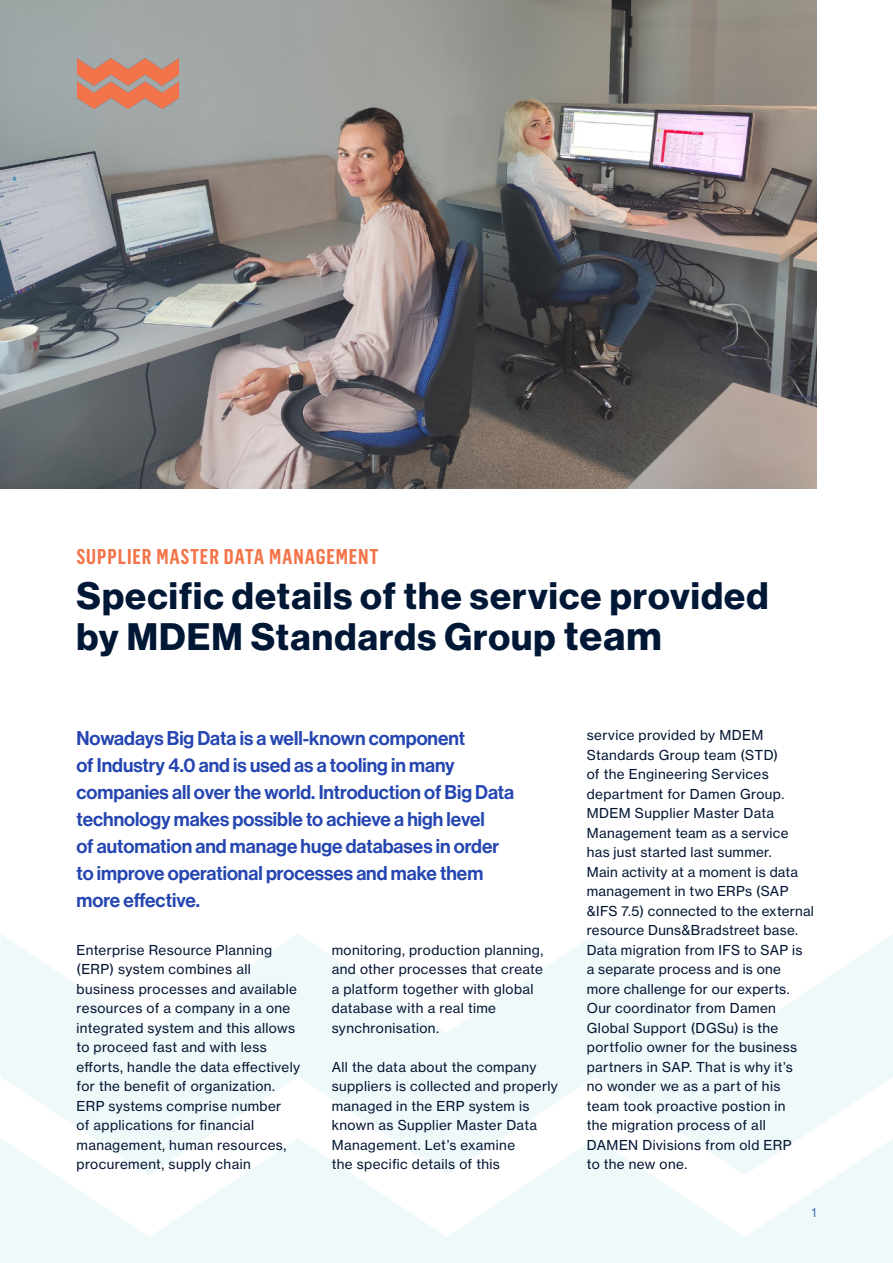
<style>
.page{position:relative;width:893px;height:1263px;background:#fff}
.page>*{position:absolute;margin:0;border:0;box-sizing:border-box;transform-origin:0 0}
.t1{font:37.5px/40.5px "N Haas Grotesk DS Pro 75 Bd";letter-spacing:.03em;color:#011736}
.t2{font:600 21px "Flama Cond";letter-spacing:.04em;color:#f37449}
.t3{font:19.5px/27px "N Haas Grotesk DS Pro 65 Md";color:#2546b1}
.t4{font:13.5px/19.5px "N Haas Grotesk TX Pro 55 Rg";letter-spacing:.03em;color:#031533}
.t5{font:12px "N Haas Grotesk TX Pro 55 Rg";color:#0d4da1}
.s1{font-size:40.5px}
</style>
<div class="page">
<svg style="left:1px;top:934px;width:892px;height:329px;fill:#f0f9fa"></svg>
<img style="left:0;top:0;width:817px;height:488px">
<img style="left:77px;top:58px;width:102px;height:51px">
<h2 class="t2" style="left:77px;top:543px;width:304px">SUPPLIER MASTER DATA MANAGEMENT</h2>
<h1 class="t1" style="left:77px;top:577px;width:693px">Specific details of the service provided by MDEM Standards Group <span class="s1">team</span></h1>
<p class="t3" style="left:77px;top:725px;width:439px">Nowadays Big Data is a well-known component<br>of Industry 4.0 and is used as a tooling in many companies all over the world. Introduction of Big Data technology makes possible to achieve a high level<br>of automation and manage huge databases in order to improve operational processes and make them more effective.</p>
<p class="t4" style="left:332px;top:940px;width:213px">monitoring, production planning, and other processes that create a platform together with global database with a real time synchronisation.</p>
<p class="t4" style="left:332px;top:1057px;width:228px">All the data about the company suppliers is collected and properly managed in the ERP system is known as Supplier Master Data<br>Management. Let’s examine<br>the specific details of this</p>
<p class="t4" style="left:77px;top:940px;width:225px">Enterprise Resource Planning (ERP) system combines all business processes and available resources of a company in a one integrated system and this allows to proceed fast and with less efforts, handle the data effectively for the benefit of organization.<br>ERP systems comprise number<br>of applications for financial management, human resources, procurement, supply chain</p>
<p class="t4" style="left:587px;top:726px;width:229px">service provided by MDEM<br>Standards Group team (STD)<br>of the Engineering Services department for Damen Group.<br>MDEM Supplier Master Data<br>Management team as a service has just started last summer.<br>Main activity at a moment is data management in two ERPs (SAP &amp;IFS 7.5) connected to the external resource Duns&amp;Bradstreet base.<br>Data migration from IFS to SAP is<br>a separate process and is one more challenge for our experts.<br>Our coordinator from Damen<br>Global Support (DGSu) is the portfolio owner for the business partners in SAP. That is why it’s<br>no wonder we as a part of his team took proactive postion in<br>the migration process of all<br>DAMEN Divisions from old ERP<br>to the new one.</p>
<p class="t5" style="left:811px;top:1206px;width:6px">1</p>
</div>
